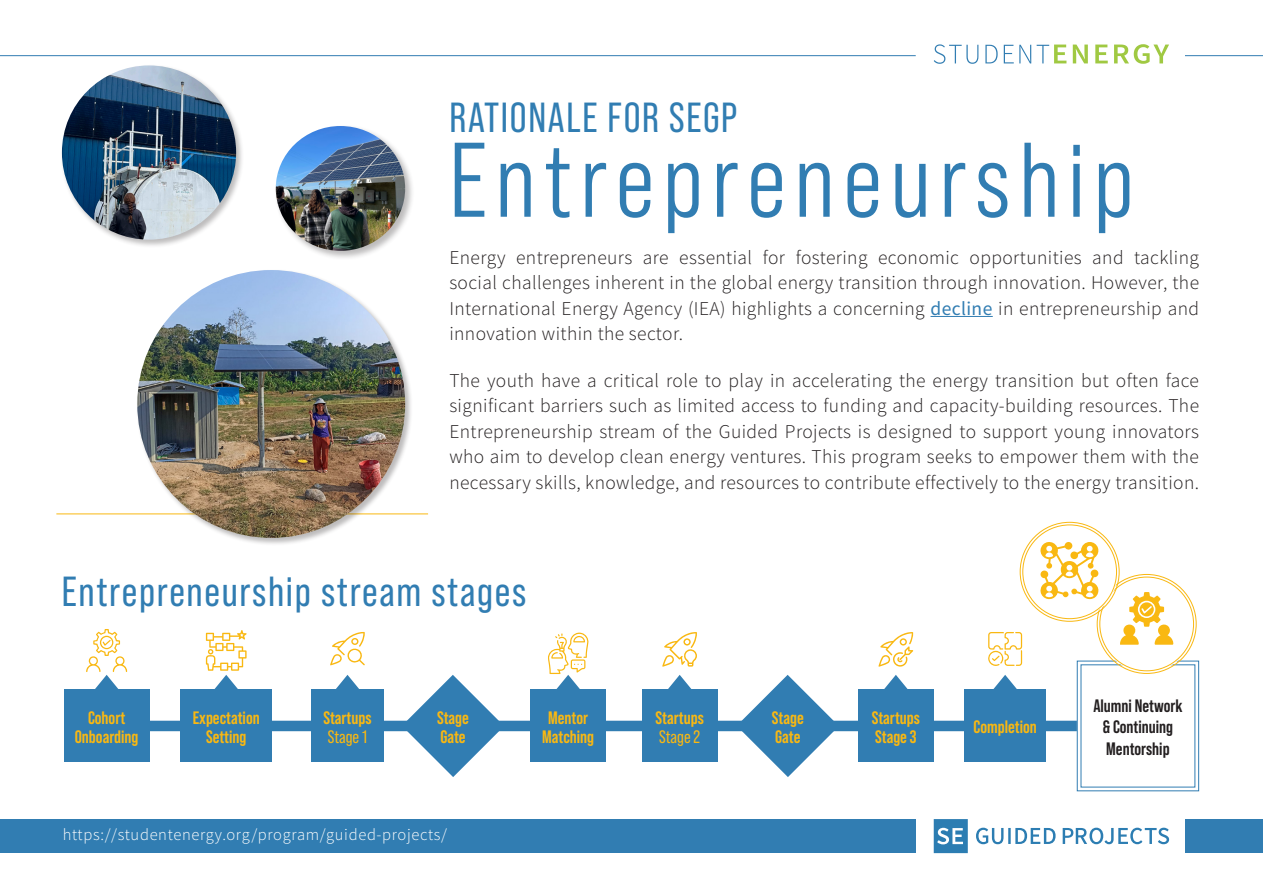
<style>
.page{position:relative;width:1263px;height:893px;background:#fff}
.page>*{position:absolute;margin:0;border:0;box-sizing:border-box;transform-origin:0 0}
.t1{font:105.75px "Bebas Neue Pro Middle";letter-spacing:.08em;color:#317db2}
.t2{font:42px "Bebas Neue Pro";letter-spacing:.04em;color:#317db2}
.t3{font:300 19.5px/25.5px "Source Sans Pro";letter-spacing:.02em;color:#231f20;text-align:justify}
.t4{font:700 18px/18.6px "Bebas Neue Pro";color:#f9b812}
.t5{font:700 18px/21.6px "Bebas Neue Pro";color:#231f20;text-align:center}
.t6{font:300 16.5px "Source Sans Pro";letter-spacing:.04em;color:#fff}
.s1{font-weight:400;color:#317db2}
.s2{font-weight:400}
</style>
<div class="page">
<div style="left:1038px;top:721px;width:39px;height:10px;background:#317db2"></div>
<div style="left:703px;top:721px;width:49px;height:10px;background:#317db2"></div>
<div style="left:150px;top:721px;width:33px;height:10px;background:#317db2"></div>
<div style="left:270px;top:721px;width:41px;height:10px;background:#317db2"></div>
<div style="left:926px;top:721px;width:43px;height:10px;background:#317db2"></div>
<div style="left:474px;top:721px;width:61px;height:10px;background:#317db2"></div>
<div style="left:367px;top:721px;width:54px;height:10px;background:#317db2"></div>
<div style="left:819px;top:721px;width:46px;height:10px;background:#317db2"></div>
<div style="left:602px;top:721px;width:43px;height:10px;background:#317db2"></div>
<svg style="left:737px;top:675px;width:102px;height:102px"></svg>
<svg style="left:402px;top:675px;width:102px;height:102px"></svg>
<svg style="left:934px;top:44px;width:44px;height:20px"></svg>
<svg style="left:985px;top:45px;width:13px;height:18px"></svg>
<svg style="left:1004px;top:45px;width:27px;height:18px"></svg>
<svg style="left:1037px;top:45px;width:29px;height:18px"></svg>
<svg style="left:1073px;top:45px;width:15px;height:18px"></svg>
<svg style="left:1095px;top:45px;width:13px;height:18px"></svg>
<svg style="left:1114px;top:44px;width:55px;height:20px"></svg>
<hr style="left:0;top:55px;width:916px;height:1px;background:#317db2">
<hr style="left:1185px;top:55px;width:78px;height:1px;background:#317db2">
<div style="left:642px;top:690px;width:75px;height:72px;background:#317db2"></div>
<div style="left:858px;top:690px;width:75px;height:72px;background:#317db2"></div>
<div style="left:964px;top:690px;width:82px;height:72px;background:#317db2"></div>
<svg style="left:1076px;top:660px;width:123px;height:132px"></svg>
<div style="left:64px;top:690px;width:86px;height:72px;background:#317db2"></div>
<div style="left:180px;top:690px;width:92px;height:72px;background:#317db2"></div>
<div style="left:311px;top:690px;width:73px;height:72px;background:#317db2"></div>
<div style="left:530px;top:690px;width:76px;height:72px;background:#317db2"></div>
<svg style="left:330px;top:632px;width:35px;height:33px"></svg>
<svg style="left:662px;top:632px;width:35px;height:35px"></svg>
<svg style="left:878px;top:632px;width:35px;height:35px"></svg>
<svg style="left:988px;top:632px;width:34px;height:34px"></svg>
<div style="left:1098px;top:576px;width:97px;height:96px;background:#fff;border-radius:50%"></div>
<svg style="left:1120px;top:592px;width:53px;height:53px"></svg>
<svg style="left:1040px;top:542px;width:59px;height:57px"></svg>
<svg style="left:333px;top:675px;width:29px;height:15px"></svg>
<svg style="left:548px;top:633px;width:41px;height:57px"></svg>
<svg style="left:665px;top:675px;width:29px;height:15px"></svg>
<svg style="left:881px;top:675px;width:30px;height:15px"></svg>
<svg style="left:990px;top:675px;width:30px;height:15px"></svg>
<svg style="left:206px;top:630px;width:41px;height:60px"></svg>
<svg style="left:86px;top:629px;width:41px;height:61px"></svg>
<hr style="left:930px;top:316px;width:63px;height:1px;background:#317db2">
<hr style="left:56px;top:513px;width:372px;height:1px;background:#f9b812">
<div style="left:136px;top:269px;width:276px;height:277px;background:#231f20;opacity:.3"></div>
<img style="left:137px;top:270px;width:268px;height:268px;border-radius:134px">
<div style="left:60px;top:64px;width:185px;height:184px;background:#231f20;opacity:.3"></div>
<img style="left:62px;top:65px;width:174px;height:175px;border-radius:87px">
<div style="left:274px;top:124px;width:140px;height:136px;background:#231f20;opacity:.3"></div>
<img style="left:276px;top:126px;width:129px;height:125px">
<svg style="left:934px;top:819px;width:235px;height:34px"></svg>
<div style="left:0;top:819px;width:916px;height:34px;background:#317db2"></div>
<div style="left:1185px;top:819px;width:78px;height:34px;background:#317db2"></div>
<p class="t2" style="left:449px;top:94px;width:289px">RATIONALE FOR SEGP</p>
<p class="t1" style="left:449px;top:121px;width:686px">Entrepreneurship</p>
<p class="t3" style="left:449px;top:244px;width:751px">Energy entrepreneurs are essential for fostering economic opportunities and tackling social challenges inherent in the global energy transition through innovation. However, the International Energy Agency (IEA) highlights a concerning <span class="s1">decline</span> in entrepreneurship and innovation within the sector.</p>
<p class="t3" style="left:449px;top:368px;width:751px">The youth have a critical role to play in accelerating the energy transition but often face significant barriers such as limited access to funding and capacity-building resources. The Entrepreneurship stream of the Guided Projects is designed to support young innovators who aim to develop clean energy ventures. This program seeks to empower them with the necessary skills, knowledge, and resources to contribute effectively to the energy transition.</p>
<p class="t2" style="left:62px;top:568px;width:466px">Entrepreneurship stream stages</p>
<p class="t4" style="left:75px;top:708px;width:65px;text-align:center">Cohort<br>Onboarding</p>
<p class="t4" style="left:193px;top:708px;width:69px;text-align:center">Expectation<br>Setting</p>
<p class="t4" style="left:323px;top:708px;width:50px">Startups<br><span class="s2">Stage 1</span></p>
<p class="t4" style="left:542px;top:708px;width:54px;text-align:center">Mentor<br>Matching</p>
<p class="t4" style="left:437px;top:708px;width:33px">Stage<br>Gate</p>
<p class="t4" style="left:655px;top:708px;width:50px">Startups<br><span class="s2">Stage 2</span></p>
<p class="t4" style="left:872px;top:708px;width:50px">Startups<br>Stage 3</p>
<p class="t4" style="left:973px;top:717px;width:65px">Completion</p>
<p class="t4" style="left:772px;top:708px;width:33px">Stage<br>Gate</p>
<p class="t6" style="left:63px;top:825px;width:386px">https://studentenergy.org/program/guided-projects/</p>
<p class="t5" style="left:1093px;top:694px;width:91px">Alumni Network &amp; Continuing<br>Mentorship</p>
</div>
